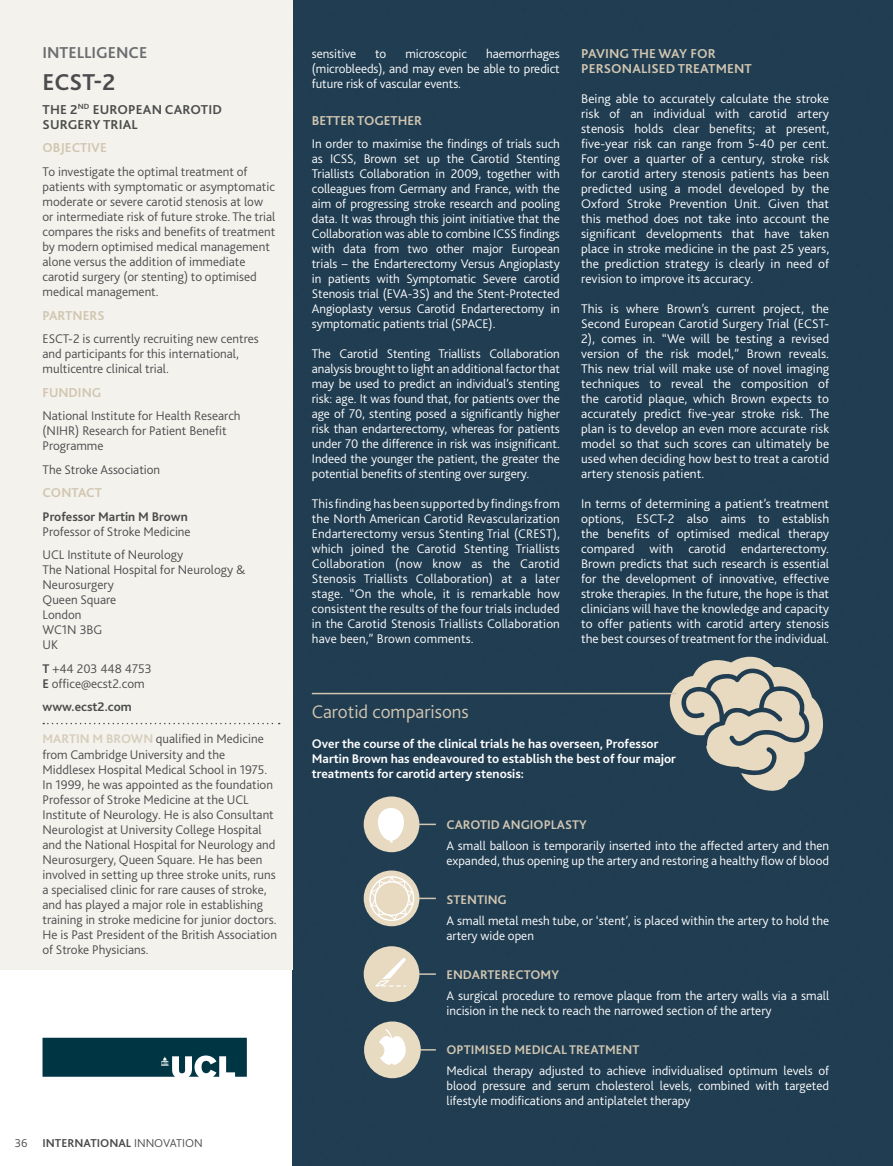
<style>
.page{position:relative;width:893px;height:1166px;background:#fff}
.page>*{position:absolute;margin:0;border:0;box-sizing:border-box;transform-origin:0 0}
.t1{font:700 24px "Bliss 2";color:#4b4c4d}
.t2{font:300 19.2px "Bliss 2";color:#d1c6b1}
.t3{font:700 16.5px "Bliss 2";color:#6c6d70}
.t4{font:700 13.5px/15px "Bliss 2";color:#d1c6b1}
.t5{font:700 13.5px/15px "Bliss 2";letter-spacing:.01em;color:#4b4c4d}
.t6{font:300 13.2px/15px "Bliss 2";color:#fff;text-align:justify}
.t7{font:300 13.2px/15px "Bliss 2";color:#4b4c4d}
.t8{font:700 13.2px/15px "Bliss 2";color:#fff}
.t9{font:700 13.2px "Bliss 2";color:#d1c6b1}
.t10{font:700 13.2px "Bliss 2";color:#4b4c4d}
.t11{font:700 12px "Bliss 2";color:#4b4c4d}
.s1{font-weight:700}
.s2{font-weight:700;color:#d6cdbb}
.s3{font-weight:300}
</style>
<div class="page">
<div style="left:292px;top:0;width:601px;height:1165px;background:#203d52"></div>
<svg style="left:419px;top:823px;width:17px;height:1px"></svg>
<svg style="left:419px;top:973px;width:17px;height:1px"></svg>
<svg style="left:421px;top:1048px;width:15px;height:2px"></svg>
<div style="left:364px;top:796px;width:55px;height:56px;background:#e7dac1;border-radius:50%"></div>
<svg style="left:378px;top:808px;width:26px;height:34px"></svg>
<div style="left:364px;top:870px;width:55px;height:56px;background:#e7dac1;border-radius:50%"></div>
<svg style="left:369px;top:875px;width:67px;height:48px"></svg>
<div style="left:364px;top:945px;width:55px;height:56px;background:#e7dac1;border-radius:50%"></div>
<svg style="left:375px;top:958px;width:31px;height:28px"></svg>
<svg style="left:664px;top:651px;width:160px;height:140px;background:#878e8b"></svg>
<div style="left:364px;top:1021px;width:57px;height:56px;background:#e7dbc1;border-radius:50%"></div>
<svg style="left:379px;top:1029px;width:27px;height:35px"></svg>
<div style="left:0;top:0;width:292px;height:969px;background:#f4f2ed"></div>
<svg style="left:43px;top:722px;width:237px;height:2px"></svg>
<hr style="left:312px;top:692px;width:364px;height:2px;background:#d1c6b1">
<svg style="left:43px;top:1037px;width:204px;height:39px;background:#1c4b57"></svg>
<p class="t3" style="left:43px;top:42px;width:106px">INTELLIGENCE</p>
<h1 class="t1" style="left:43px;top:67px;width:74px">ECST-2</h1>
<p class="t5" style="left:43px;top:101px;width:181px">THE 2<sup>ND</sup> EUROPEAN CAROTID<br>SURGERY TRIAL</p>
<p class="t4" style="left:43px;top:140px;width:66px">OBJECTIVE</p>
<p class="t7" style="left:43px;top:164px;width:234px">To investigate the optimal treatment of patients with symptomatic or asymptomatic moderate or severe carotid stenosis at low or intermediate risk of future stroke. The trial compares the risks and benefits of treatment by modern optimised medical management alone versus the addition of immediate carotid surgery (or stenting) to optimised medical management.</p>
<p class="t4" style="left:43px;top:307px;width:64px">PARTNERS</p>
<p class="t7" style="left:43px;top:331px;width:218px">ESCT-2 is currently recruiting new centres and participants for this international, multicentre clinical trial.</p>
<p class="t4" style="left:43px;top:384px;width:60px">FUNDING</p>
<p class="t7" style="left:43px;top:408px;width:200px">National Institute for Health Research (NIHR) Research for Patient Benefit<br>Programme</p>
<p class="t7" style="left:43px;top:461px;width:119px">The Stroke Association</p>
<p class="t4" style="left:43px;top:485px;width:61px">CONTACT</p>
<p class="t10" style="left:43px;top:508px;width:147px">Professor Martin M Brown</p>
<p class="t7" style="left:43px;top:519px;width:150px;line-height:23.5px">Professor of Stroke Medicine<br>UCL Institute of Neurology</p>
<p class="t7" style="left:43px;top:562px;width:204px">The National Hospital for Neurology &amp;<br>Neurosurgery<br>Queen Square<br>London<br>WC1N 3BG<br>UK</p>
<p class="t7" style="left:43px;top:660px;width:111px"><span class="s1">T</span> +44 203 448 4753<br><span class="s1">E</span> office@ecst2.com</p>
<p class="t10" style="left:43px;top:698px;width:91px">www.ecst2.com</p>
<p class="t7" style="left:43px;top:731px;width:236px"><span class="s2">MARTIN M BROWN</span> qualified in Medicine from Cambridge University and the Middlesex Hospital Medical School in 1975.<br>In 1999, he was appointed as the foundation Professor of Stroke Medicine at the UCL Institute of Neurology. He is also Consultant Neurologist at University College Hospital and the National Hospital for Neurology and Neurosurgery, Queen Square. He has been involved in setting up three stroke units, runs a specialised clinic for rare causes of stroke, and has played a major role in establishing training in stroke medicine for junior doctors.<br>He is Past President of the British Association of Stroke Physicians.</p>
<p class="t11" style="left:15px;top:1135px;width:189px"><span class="s3">36</span> INTERNATIONAL <span class="s3">INNOVATION</span></p>
<p class="t6" style="left:312px;top:45px;width:250px;text-indent:174px">haemorrhages (microbleeds), and may even be able to predict future risk of vascular events.</p>
<p class="t4" style="left:312px;top:113px;width:112px">BETTER TOGETHER</p>
<p class="t6" style="left:312px;top:135px;width:250px">In order to maximise the findings of trials such as ICSS, Brown set up the Carotid Stenting Triallists Collaboration in 2009, together with colleagues from Germany and France, with the aim of progressing stroke research and pooling data. It was through this joint initiative that the Collaboration was able to combine ICSS findings with data from two other major European trials – the Endarterectomy Versus Angioplasty in patients with Symptomatic Severe carotid Stenosis trial (EVA-3S) and the Stent-Protected Angioplasty versus Carotid Endarterectomy in symptomatic patients trial (SPACE).</p>
<p class="t6" style="left:312px;top:345px;width:250px">The Carotid Stenting Triallists Collaboration analysis brought to light an additional factor that may be used to predict an individual’s stenting risk: age. It was found that, for patients over the age of 70, stenting posed a significantly higher risk than endarterectomy, whereas for patients under 70 the difference in risk was insignificant.<br>Indeed the younger the patient, the greater the potential benefits of stenting over surgery.</p>
<p class="t6" style="left:312px;top:495px;width:250px">This finding has been supported by findings from the North American Carotid Revascularization Endarterectomy versus Stenting Trial (CREST), which joined the Carotid Stenting Triallists Collaboration (now know as the Carotid Stenosis Triallists Collaboration) at a later stage. “On the whole, it is remarkable how consistent the results of the four trials included in the Carotid Stenosis Triallists Collaboration have been,” Brown comments.</p>
<p class="t6" style="left:312px;top:45px;width:46px">sensitive</p>
<p class="t6" style="left:375px;top:45px;width:13px">to</p>
<p class="t6" style="left:405px;top:45px;width:63px">microscopic</p>
<p class="t4" style="left:581px;top:45px;width:172px">PAVING THE WAY FOR<br>PERSONALISED TREATMENT</p>
<p class="t6" style="left:581px;top:90px;width:250px">Being able to accurately calculate the stroke risk of an individual with carotid artery stenosis holds clear benefits; at present, five-year risk can range from 5-40 per cent.<br>For over a quarter of a century, stroke risk for carotid artery stenosis patients has been predicted using a model developed by the Oxford Stroke Prevention Unit. Given that this method does not take into account the significant developments that have taken place in stroke medicine in the past 25 years, the prediction strategy is clearly in need of revision to improve its accuracy.</p>
<p class="t6" style="left:581px;top:300px;width:250px">This is where Brown’s current project, the Second European Carotid Surgery Trial (ECST-2), comes in. “We will be testing a revised version of the risk model,” Brown reveals.<br>This new trial will make use of novel imaging techniques to reveal the composition of the carotid plaque, which Brown expects to accurately predict five-year stroke risk. The plan is to develop an even more accurate risk model so that such scores can ultimately be used when deciding how best to treat a carotid artery stenosis patient.</p>
<p class="t6" style="left:581px;top:495px;width:250px">In terms of determining a patient’s treatment options, ESCT-2 also aims to establish the benefits of optimised medical therapy compared with carotid endarterectomy.<br>Brown predicts that such research is essential for the development of innovative, effective stroke therapies. In the future, the hope is that clinicians will have the knowledge and capacity to offer patients with carotid artery stenosis the best courses of treatment for the individual.</p>
<h2 class="t2" style="left:312px;top:699px;width:159px">Carotid comparisons</h2>
<p class="t8" style="left:312px;top:735px;width:366px">Over the course of the clinical trials he has overseen, Professor<br>Martin Brown has endeavoured to establish the best of four major treatments for carotid artery stenosis:</p>
<p class="t9" style="left:446px;top:815px;width:142px">CAROTID ANGIOPLASTY</p>
<p class="t6" style="left:446px;top:837px;width:384px">A small balloon is temporarily inserted into the affected artery and then expanded, thus opening up the artery and restoring a healthy flow of blood</p>
<p class="t9" style="left:446px;top:890px;width:62px">STENTING</p>
<p class="t6" style="left:446px;top:912px;width:384px">A small metal mesh tube, or ‘stent’, is placed within the artery to hold the artery wide open</p>
<p class="t9" style="left:446px;top:965px;width:114px">ENDARTERECTOMY</p>
<p class="t6" style="left:446px;top:987px;width:384px">A surgical procedure to remove plaque from the artery walls via a small incision in the neck to reach the narrowed section of the artery</p>
<p class="t9" style="left:446px;top:1040px;width:194px">OPTIMISED MEDICAL TREATMENT</p>
<p class="t6" style="left:446px;top:1062px;width:384px">Medical therapy adjusted to achieve individualised optimum levels of blood pressure and serum cholesterol levels, combined with targeted lifestyle modifications and antiplatelet therapy</p>
</div>
